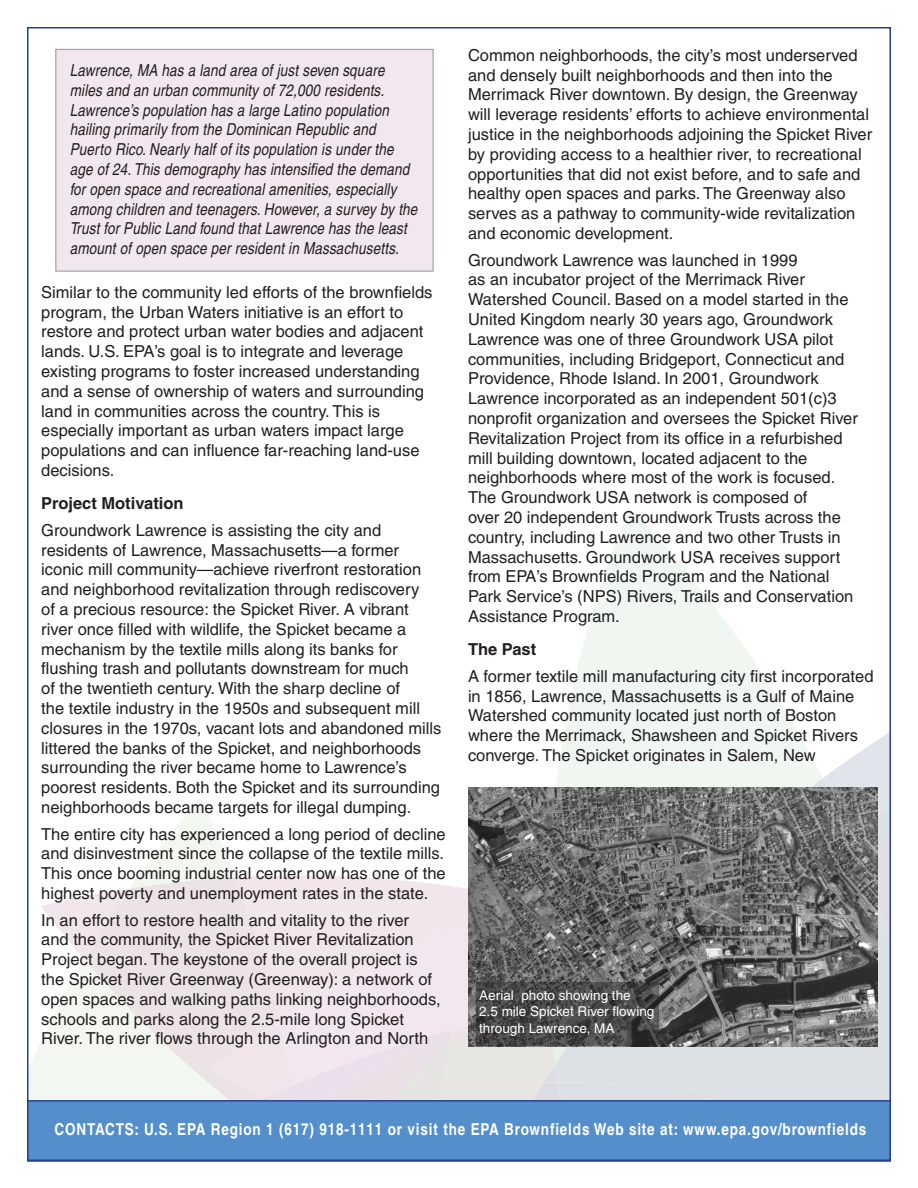
<style>
.page{position:relative;width:918px;height:1188px;background:#fff}
.page>*{position:absolute;margin:0;border:0;box-sizing:border-box;transform-origin:0 0}
.Body{font:16.5px/19.8px "Helvetica";color:#221e1f}
.Text_box{font:italic condensed 16.5px/19.8px "Helvetica";letter-spacing:.01em;color:#221e1f}
.t1{font:700 condensed 16.5px "Helvetica";letter-spacing:.05em;color:#fff}
.Subhead{font:700 16.5px "Helvetica";color:#221e1f}
.t2{font:13.5px/16.2px "Helvetica";color:#fff}
</style>
<div class="page">
<svg style="left:590px;top:508px;width:135px;height:113px;fill:#f0f7f0"></svg>
<svg style="left:30px;top:621px;width:858px;height:479px"></svg>
<div style="left:27px;top:1100px;width:864px;height:61px;background:#548fcb;border:2px solid #253f8e"></div>
<div style="left:56px;top:49px;width:377px;height:222px;background:#f2e7ee"></div>
<div style="left:56px;top:49px;width:378px;height:223px;border:1px solid #939598"></div>
<img style="left:468px;top:788px;width:410px;height:259px">
<svg style="left:476px;top:983px;width:183px;height:63px"></svg>
<p class="Text_box" style="left:70px;top:60px;width:349px">Lawrence, MA has a land area of just seven square miles and an urban community of 72,000 residents.<br>Lawrence’s population has a large Latino population hailing primarily from the Dominican Republic and Puerto Rico. Nearly half of its population is under the age of 24. This demography has intensified the demand for open space and recreational amenities, especially among children and teenagers. However, a survey by the Trust for Public Land found that Lawrence has the least amount of open space per resident in Massachusetts.</p>
<p class="Body" style="left:41px;top:282px;width:393px">Similar to the community led efforts of the brownfields program, the Urban Waters initiative is an effort to restore and protect urban water bodies and adjacent lands. U.S. EPA’s goal is to integrate and leverage existing programs to foster increased understanding and a sense of ownership of waters and surrounding land in communities across the country. This is especially important as urban waters impact large populations and can influence far-reaching land-use decisions.</p>
<p class="Subhead" style="left:41px;top:493px;width:144px">Project Motivation</p>
<p class="Body" style="left:41px;top:520px;width:402px">Groundwork Lawrence is assisting the city and residents of Lawrence, Massachusetts—a former iconic mill community—achieve riverfront restoration and neighborhood revitalization through rediscovery<br>of a precious resource: the Spicket River. A vibrant river once filled with wildlife, the Spicket became a mechanism by the textile mills along its banks for flushing trash and pollutants downstream for much<br>of the twentieth century. With the sharp decline of<br>the textile industry in the 1950s and subsequent mill closures in the 1970s, vacant lots and abandoned mills littered the banks of the Spicket, and neighborhoods surrounding the river became home to Lawrence’s poorest residents. Both the Spicket and its surrounding neighborhoods became targets for illegal dumping.</p>
<p class="Body" style="left:41px;top:824px;width:406px;text-align:justify">The entire city has experienced a long period of decline and disinvestment since the collapse of the textile mills.<br>This once booming industrial center now has one of the highest poverty and unemployment rates in the state.</p>
<p class="Body" style="left:41px;top:910px;width:401px">In an effort to restore health and vitality to the river and the community, the Spicket River Revitalization Project began. The keystone of the overall project is the Spicket River Greenway (Greenway): a network of open spaces and walking paths linking neighborhoods, schools and parks along the 2.5-mile long Spicket River. The river flows through the Arlington and North</p>
<p class="Body" style="left:468px;top:45px;width:406px">Common neighborhoods, the city’s most underserved and densely built neighborhoods and then into the Merrimack River downtown. By design, the Greenway will leverage residents’ efforts to achieve environmental justice in the neighborhoods adjoining the Spicket River by providing access to a healthier river, to recreational opportunities that did not exist before, and to safe and healthy open spaces and parks. The Greenway also serves as a pathway to community-wide revitalization and economic development.</p>
<p class="Body" style="left:468px;top:250px;width:391px">Groundwork Lawrence was launched in 1999<br>as an incubator project of the Merrimack River Watershed Council. Based on a model started in the United Kingdom nearly 30 years ago, Groundwork Lawrence was one of three Groundwork USA pilot communities, including Bridgeport, Connecticut and Providence, Rhode Island. In 2001, Groundwork Lawrence incorporated as an independent 501(c)3 nonprofit organization and oversees the Spicket River Revitalization Project from its office in a refurbished mill building downtown, located adjacent to the neighborhoods where most of the work is focused.<br>The Groundwork USA network is composed of<br>over 20 independent Groundwork Trusts across the country, including Lawrence and two other Trusts in Massachusetts. Groundwork USA receives support from EPA’s Brownfields Program and the National Park Service’s (NPS) Rivers, Trails and Conservation Assistance Program.</p>
<p class="Subhead" style="left:468px;top:639px;width:70px">The Past</p>
<p class="Body" style="left:468px;top:666px;width:407px">A former textile mill manufacturing city first incorporated in 1856, Lawrence, Massachusetts is a Gulf of Maine Watershed community located just north of Boston where the Merrimack, Shawsheen and Spicket Rivers converge. The Spicket originates in Salem, New</p>
<p class="t2" style="left:479px;top:987px;width:177px">Aerial photo showing the<br>2.5 mile Spicket River flowing through Lawrence, MA</p>
<p class="t1" style="left:55px;top:1119px;width:813px">Contacts: U.S. EPA Region 1 (617) 918-1111 or visit the EPA Brownfields Web site at: www.epa.gov/brownfields</p>
</div>
